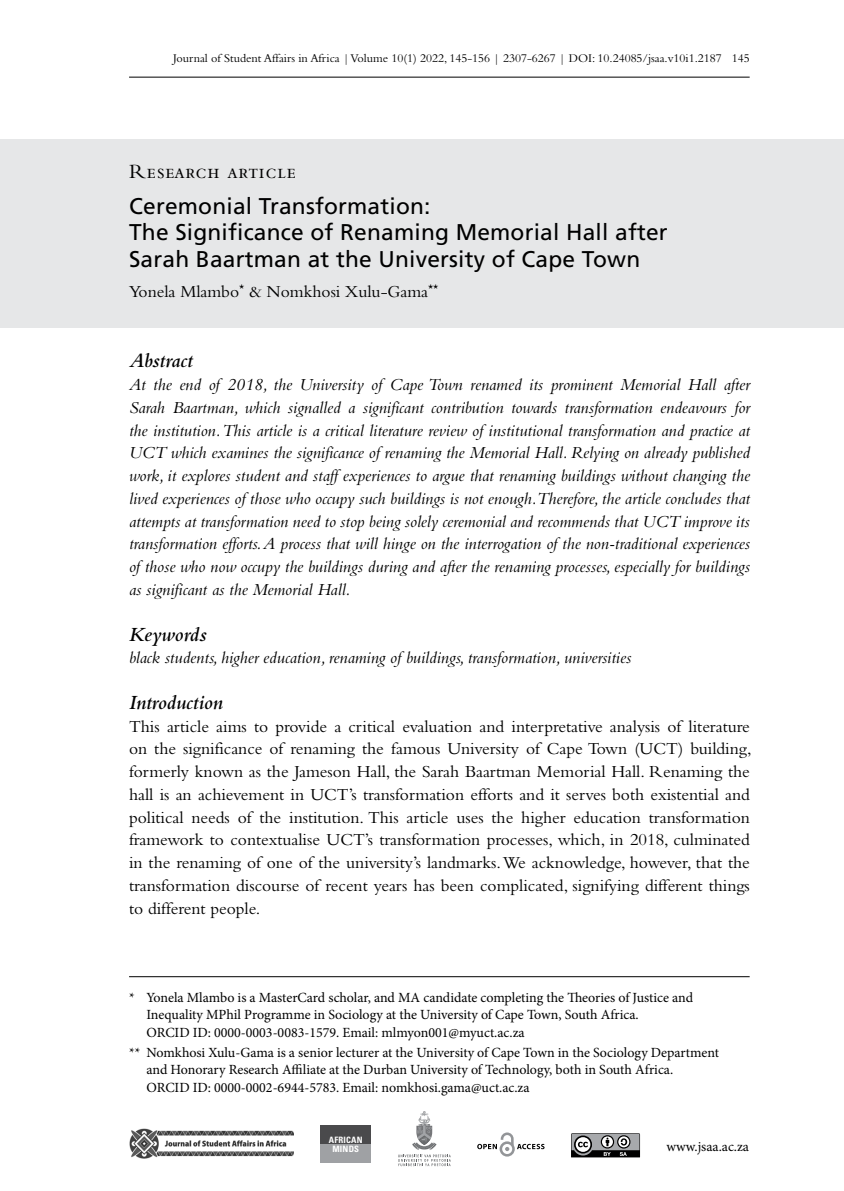
<style>
.page{position:relative;width:844px;height:1191px;background:#fff}
.page>*{position:absolute;margin:0;border:0;box-sizing:border-box;transform-origin:0 0}
.t1{font:22.75px/26.2px "Frutiger LT Std";letter-spacing:.01em;color:#000}
.t2{font:italic 600 21px "Bembo Std";color:#000}
.t3{font:21px "Bembo Std";letter-spacing:.03em;color:#000}
.t4{font:italic 17.5px/22.8px "Bembo Std";color:#000;text-align:justify}
.t5{font:17.5px/22.8px "Bembo Std";color:#000;text-align:justify}
.t6{font:14px/17.5px "Minion Pro";color:#000}
.t7{font:12.25px "Bembo Std";color:#000}
.t8{font:700 condensed 8.75px/9.3px "Univers LT Std";letter-spacing:.025em;color:#fff;text-align:center}
</style>
<div class="page">
<hr style="left:129px;top:77px;width:620px;height:1px;background:#000">
<img style="left:129px;top:1128px;width:165px;height:30px">
<svg style="left:571px;top:1133px;width:69px;height:24px;background:#737475"></svg>
<svg style="left:477px;top:1132px;width:67px;height:24px"></svg>
<div style="left:320px;top:1125px;width:51px;height:19px;background:#4a4a4c"></div>
<div style="left:320px;top:1144px;width:51px;height:19px;background:#9fa1a4"></div>
<svg style="left:398px;top:1111px;width:52px;height:55px"></svg>
<div style="left:0;top:139px;width:843px;height:56px;background:#e6e7e8"></div>
<div style="left:0;top:192px;width:843px;height:90px;background:#e6e7e8"></div>
<div style="left:0;top:280px;width:843px;height:48px;background:#e6e7e8"></div>
<hr style="left:129px;top:976px;width:620px;height:1px;background:#000">
<p class="t7" style="left:173px;top:51px;width:578px">Journal of Student Affairs in Africa | Volume 10(1) 2022, 145-156 | 2307-6267 | DOI: 10.24085/jsaa.v10i1.2187 145</p>
<p class="t3" style="left:129px;top:159px;width:168px">Research article</p>
<h1 class="t1" style="left:129px;top:193px;width:540px">Ceremonial Transformation:<br>The Significance of Renaming Memorial Hall after<br>Sarah Baartman at the University of Cape Town</h1>
<p class="t5" style="left:129px;top:280px;width:311px">Yonela Mlambo<sup>*</sup> &amp; Nomkhosi Xulu-Gama<sup>**</sup></p>
<p class="t2" style="left:129px;top:349px;width:65px">Abstract</p>
<p class="t4" style="left:129px;top:373px;width:622px">At the end of 2018, the University of Cape Town renamed its prominent Memorial Hall after Sarah Baartman, which signalled a significant contribution towards transformation endeavours for the institution. This article is a critical literature review of institutional transformation and practice at UCT which examines the significance of renaming the Memorial Hall. Relying on already published work, it explores student and staff experiences to argue that renaming buildings without changing the lived experiences of those who occupy such buildings is not enough.Therefore, the article concludes that attempts at transformation need to stop being solely ceremonial and recommends that UCT improve its transformation efforts. A process that will hinge on the interrogation of the non-traditional experiences of those who now occupy the buildings during and after the renaming processes, especially for buildings as significant as the Memorial Hall.</p>
<p class="t2" style="left:129px;top:622px;width:79px">Keywords</p>
<p class="t4" style="left:129px;top:646px;width:503px">black students, higher education, renaming of buildings, transformation, universities</p>
<p class="t2" style="left:129px;top:690px;width:95px">Introduction</p>
<p class="t5" style="left:129px;top:714px;width:624px">This article aims to provide a critical evaluation and interpretative analysis of literature on the significance of renaming the famous University of Cape Town (UCT) building, formerly known as the Jameson Hall, the Sarah Baartman Memorial Hall. Renaming the hall is an achievement in UCT’s transformation efforts and it serves both existential and political needs of the institution. This article uses the higher education transformation framework to contextualise UCT’s transformation processes, which, in 2018, culminated in the renaming of one of the university’s landmarks. We acknowledge, however, that the transformation discourse of recent years has been complicated, signifying different things to different people.</p>
<p class="t6" style="left:146px;top:988px;width:548px;text-indent:-17px">* Yonela Mlambo is a MasterCard scholar, and MA candidate completing the Theories of Justice and<br>Inequality MPhil Programme in Sociology at the University of Cape Town, South Africa.<br>ORCID ID: 0000-0003-0083-1579. Email: mlmyon001@myuct.ac.za</p>
<p class="t6" style="left:146px;top:1043px;width:574px;text-indent:-17px">** Nomkhosi Xulu-Gama is a senior lecturer at the University of Cape Town in the Sociology Department and Honorary Research Affiliate at the Durban University of Technology, both in South Africa.<br>ORCID ID: 0000-0002-6944-5783. Email: nomkhosi.gama@uct.ac.za</p>
<p class="t8" style="left:329px;top:1134px;width:35px">AFRICAN<br>MINDS</p>
<p class="t6" style="left:666px;top:1138px;width:84px">www.jsaa.ac.za</p>
</div>
